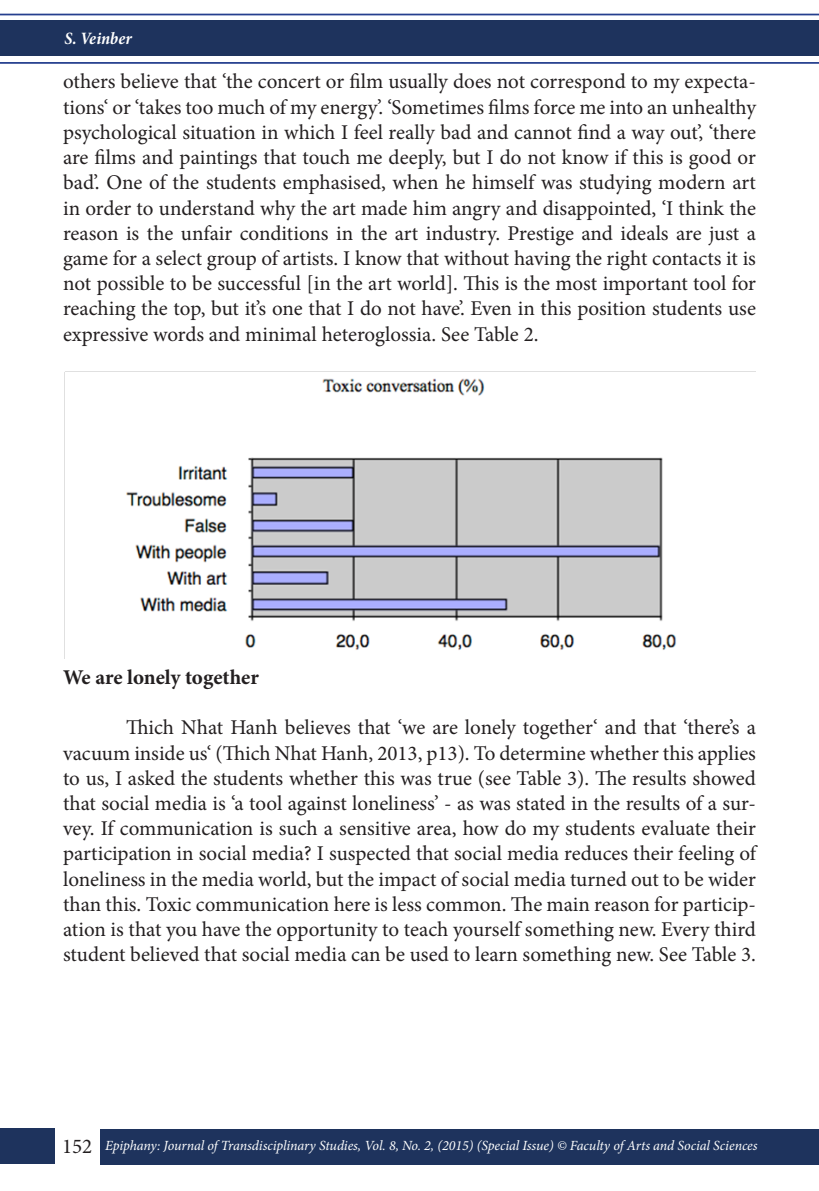
<style>
.page{position:relative;width:819px;height:1191px;background:#fff}
.page>*{position:absolute;margin:0;border:0;box-sizing:border-box;transform-origin:0 0}
.t1{font:21px/25.2px "Minion Pro";color:#231f20;text-align:justify}
.t2{font:700 21px "Minion Pro";color:#231f20}
.t3{font:italic 700 condensed 17.5px "Minion Pro";color:#fff}
.t4{font:italic 14px "Minion Pro";letter-spacing:-.01em;color:#fff}
</style>
<div class="page">
<div style="left:0;top:21px;width:819px;height:35px;background:#1e335d"></div>
<div style="left:100px;top:1128px;width:719px;height:36px;background:#1e335d"></div>
<div style="left:0;top:1128px;width:54px;height:35px;background:#1e335d"></div>
<hr style="left:0;top:14px;width:819px;height:1px;background:#253f8e">
<hr style="left:0;top:62px;width:819px;height:2px;background:#253f8e">
<img style="left:64px;top:371px;width:692px;height:287px">
<p class="t3" style="left:64px;top:26px;width:69px">S. Veinber</p>
<p class="t1" style="left:63px;top:69px;width:694px">others believe that ‘the concert or film usually does not correspond to my expecta&shy;tions‘ or ‘takes too much of my energy’. ‘Sometimes films force me into an unhealthy psychological situation in which I feel really bad and cannot find a way out’, ‘there are films and paintings that touch me deeply, but I do not know if this is good or bad’. One of the students emphasised, when he himself was studying modern art in order to understand why the art made him angry and disappointed, ‘I think the reason is the unfair conditions in the art industry. Prestige and ideals are just a game for a select group of artists. I know that without having the right contacts it is not possible to be successful [in the art world]. This is the most important tool for reaching the top, but it’s one that I do not have’. Even in this position students use expressive words and minimal heteroglossia. See Table 2.</p>
<p class="t2" style="left:63px;top:662px;width:197px">We are lonely together</p>
<p class="t1" style="left:63px;top:715px;width:694px;text-indent:63px">Thich Nhat Hanh believes that ‘we are lonely together‘ and that ‘there’s a vacuum inside us‘ (Thich Nhat Hanh, 2013, p13). To determine whether this applies to us, I asked the students whether this was true (see Table 3). The results showed that social media is ‘a tool against loneliness’ - as was stated in the results of a sur&shy;vey. If communication is such a sensitive area, how do my students evaluate their participation in social media? I suspected that social media reduces their feeling of loneliness in the media world, but the impact of social media turned out to be wider than this. Toxic communication here is less common. The main reason for particip&shy;ation is that you have the opportunity to teach yourself something new. Every third student believed that social media can be used to learn something new. See Table 3.</p>
<p class="t1" style="left:62px;top:1133px;width:32px">152</p>
<p class="t4" style="left:105px;top:1136px;width:653px">Epiphany: Journal of Transdisciplinary Studies, Vol. 8, No. 2, (2015) (Special Issue) © Faculty of Arts and Social Sciences</p>
</div>
